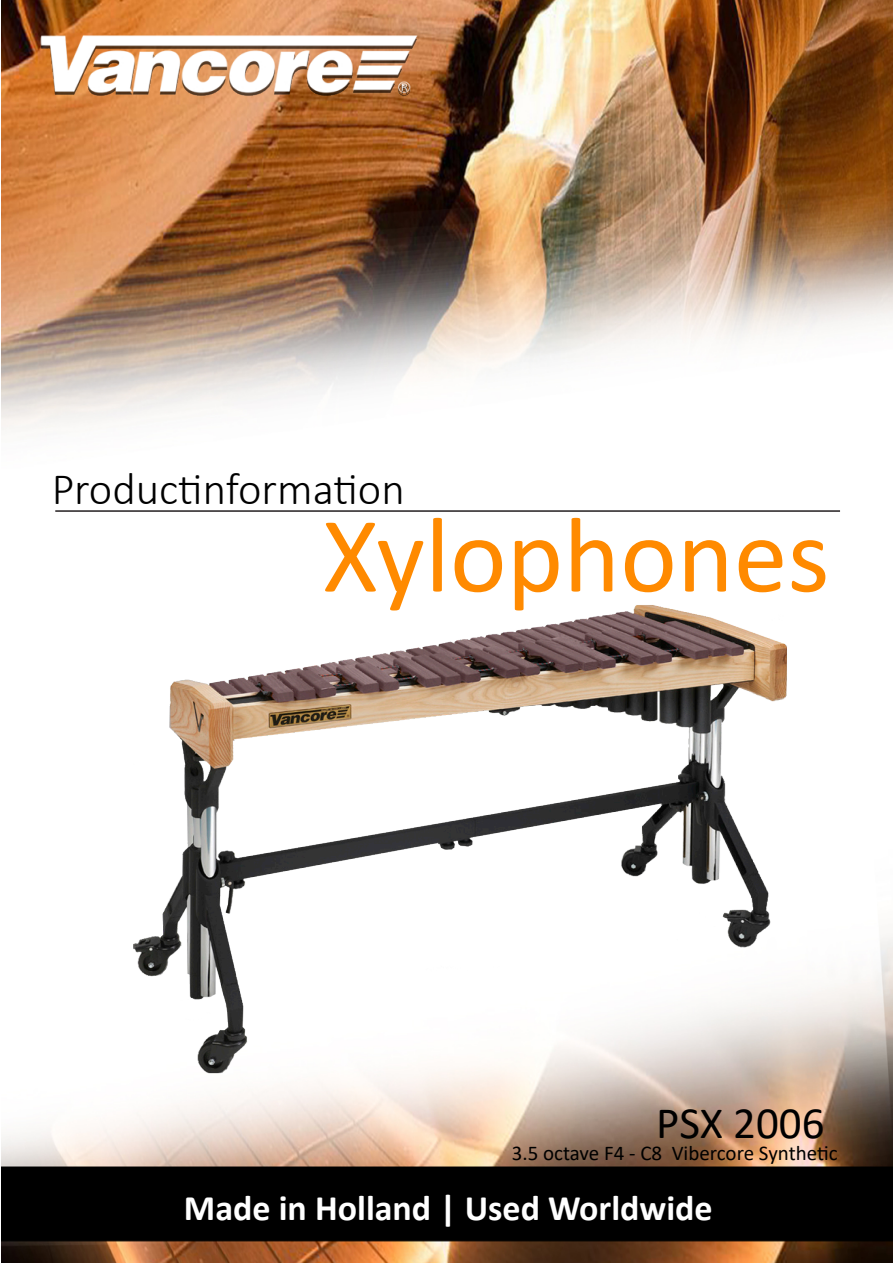
<style>
.page{position:relative;width:893px;height:1263px;background:#fff}
.page>*{position:absolute;margin:0;border:0;box-sizing:border-box;transform-origin:0 0}
.t1{font:108px "Calibri";color:#ff8a00}
.t2{font:300 45px "Calibri";color:#000}
.t3{font:45px "Calibri";color:#000}
.t4{font:45px "Calibri";color:#fff}
.t5{font:700 36px "Calibri";color:#fff}
.t6{font:21px "Calibri";color:#000}
</style>
<div class="page">
<img style="left:1px;top:0;width:892px;height:1263px">
<img style="left:35px;top:30px;width:383px;height:68px">
<hr style="left:55px;top:510px;width:785px;height:2px;background:#231f20">
<img style="left:130px;top:597px;width:667px;height:482px">
<p class="t2" style="left:52px;top:461px;width:354px">Productinformation</p>
<p class="t1" style="left:322px;top:480px;width:509px">Xylophones</p>
<p class="t3" style="left:656px;top:1091px;width:170px">PSX 2006</p>
<p class="t6" style="left:512px;top:1138px;width:327px">3.5 octave F4 - C8 Vibercore Synthetic</p>
<p class="t4" style="left:649px;top:1163px;width:163px">PSM 503</p>
<p class="t5" style="left:184px;top:1183px;width:530px">Made in Holland | Used Worldwide</p>
</div>
